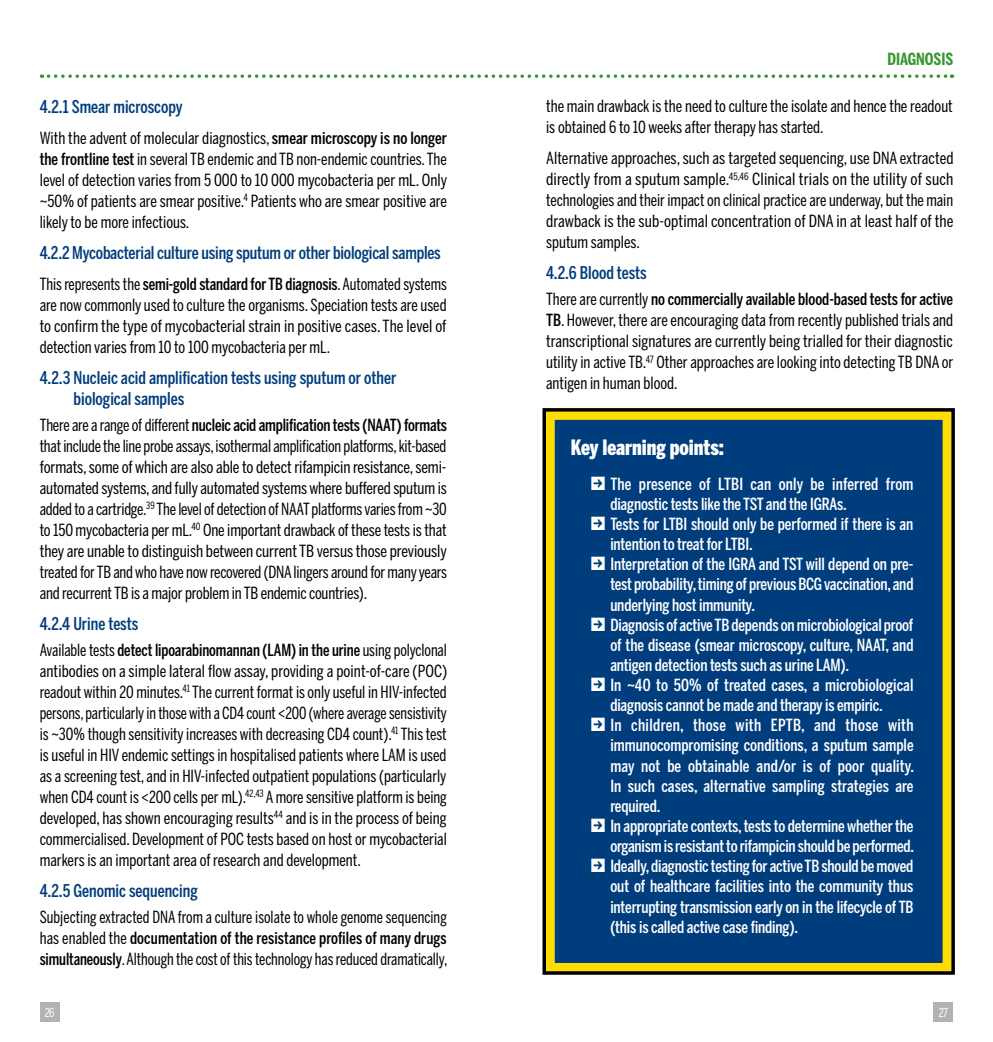
<style>
.page{position:relative;width:993px;height:1042px;background:#fff}
.page>*{position:absolute;margin:0;border:0;box-sizing:border-box;transform-origin:0 0}
.t1{font:900 21px "Benton Sans Compressed";color:#fff}
.t2{font:500 17.5px/21px "Benton Sans Compressed";letter-spacing:-.005em;color:#003d7c}
.t3{font:16.62px/21px "Benton Sans Compressed";color:#000;text-align:justify}
.t4{font:500 16.62px "Benton Sans Compressed";letter-spacing:-.01em;color:#fff}
.t5{font:16.62px/21px "Benton Sans Compressed";color:#000;text-align:justify;scale:.96 1}
.t6{font:500 16.62px "Benton Sans Compressed";letter-spacing:.01em;color:#fff}
.t7{font:500 16.62px "Benton Sans Compressed";letter-spacing:.02em;color:#fff}
.t8{font:700 16.62px "Benton Sans Compressed";color:#389530}
.t9{font:12.25px "Benton Sans Compressed";color:#fff}
.s1{font-weight:500}
.s2{font-family:"Mini Pics Directional SA";font-weight:400}
</style>
<div class="page">
<div style="left:40px;top:1002px;width:20px;height:20px;background:#b3b2b2"></div>
<div style="left:933px;top:1002px;width:19px;height:20px;background:#b3b2b2"></div>
<svg style="left:48px;top:74px;width:904px;height:4px"></svg>
<svg style="left:542px;top:408px;width:413px;height:567px;background:#124670"></svg>
<p class="t2" style="left:40px;top:96px;width:144px">4.2.1 Smear microscopy</p>
<p class="t3" style="left:40px;top:127px;width:409px">With the advent of molecular diagnostics, <span class="s1">smear microscopy is no longer the frontline test</span> in several TB endemic and TB non-endemic countries. The level of detection varies from 5 000 to 10 000 mycobacteria per mL. Only ~50% of patients are smear positive.<sup>4</sup> Patients who are smear positive are likely to be more infectious.</p>
<p class="t2" style="left:40px;top:242px;width:402px">4.2.2 Mycobacterial culture using sputum or other biological samples</p>
<p class="t3" style="left:40px;top:273px;width:408px">This represents the <span class="s1">semi-gold standard for TB diagnosis</span>. Automated systems are now commonly used to culture the organisms. Speciation tests are used to confirm the type of mycobacterial strain in positive cases. The level of detection varies from 10 to 100 mycobacteria per mL.</p>
<p class="t2" style="left:73px;top:367px;width:324px;text-indent:-34px">4.2.3 Nucleic acid amplification tests using sputum or other biological samples</p>
<p class="t3" style="left:40px;top:414px;width:409px">There are a range of different <span class="s1">nucleic acid amplification tests (NAAT) formats </span>that include the line probe assays, isothermal amplification platforms, kit-based formats, some of which are also able to detect rifampicin resistance, semi&shy;automated systems, and fully automated systems where buffered sputum is added to a cartridge.<sup>39</sup> The level of detection of NAAT platforms varies from ~30 to 150 mycobacteria per mL.<sup>40</sup> One important drawback of these tests is that they are unable to distinguish between current TB versus those previously treated for TB and who have now recovered (DNA lingers around for many years and recurrent TB is a major problem in TB endemic countries).</p>
<p class="t2" style="left:40px;top:613px;width:100px">4.2.4 Urine tests</p>
<p class="t3" style="left:40px;top:639px;width:409px">Available tests <span class="s1">detect lipoarabinomannan (LAM) in the urine</span> using polyclonal antibodies on a simple lateral flow assay, providing a point-of-care (POC) readout within 20 minutes.<sup>41</sup> The current format is only useful in HIV-infected persons, particularly in those with a CD4 count &lt;200 (where average sensistivity is ~30% though sensitivity increases with decreasing CD4 count).<sup>41</sup> This test is useful in HIV endemic settings in hospitalised patients where LAM is used as a screening test, and in HIV-infected outpatient populations (particularly when CD4 count is &lt;200 cells per mL).<sup>42,43</sup> A more sensitive platform is being developed, has shown encouraging results<sup>44</sup> and is in the process of being commercialised. Development of POC tests based on host or mycobacterial markers is an important area of research and development.</p>
<p class="t2" style="left:40px;top:880px;width:159px">4.2.5 Genomic sequencing</p>
<p class="t5" style="left:40px;top:906px;width:426px">Subjecting extracted DNA from a culture isolate to whole genome sequencing has enabled the <span class="s1">documentation of the resistance profiles of many drugs simultaneously</span>. Although the cost of this technology has reduced dramatically,</p>
<p class="t8" style="left:887px;top:48px;width:67px">DIAGNOSIS</p>
<p class="t3" style="left:546px;top:96px;width:408px">the main drawback is the need to culture the isolate and hence the readout is obtained 6 to 10 weeks after therapy has started.</p>
<p class="t3" style="left:546px;top:148px;width:409px">Alternative approaches, such as targeted sequencing, use DNA extracted directly from a sputum sample.<sup>45,46</sup> Clinical trials on the utility of such technologies and their impact on clinical practice are underway, but the main drawback is the sub-optimal concentration of DNA in at least half of the sputum samples.</p>
<p class="t2" style="left:546px;top:262px;width:102px">4.2.6 Blood tests</p>
<p class="t3" style="left:546px;top:288px;width:408px">There are currently <span class="s1">no commercially available blood-based tests for active TB</span>. However, there are encouraging data from recently published trials and transcriptional signatures are currently being trialled for their diagnostic utility in active TB.<sup>47</sup> Other approaches are looking into detecting TB DNA or antigen in human blood.</p>
<p class="t1" style="left:570px;top:434px;width:155px">Key learning points:</p>
<p class="t6" style="left:590px;top:473px;width:324px"><span class="s2">*</span> The presence of LTBI can only be inferred from</p>
<p class="t4" style="left:610px;top:493px;width:238px">diagnostic tests like the TST and the IGRAs.</p>
<p class="t4" style="left:590px;top:514px;width:324px"><span class="s2">*</span> Tests for LTBI should only be performed if there is an</p>
<p class="t4" style="left:610px;top:534px;width:144px">intention to treat for LTBI.</p>
<p class="t4" style="left:590px;top:554px;width:324px"><span class="s2">*</span> Interpretation of the IGRA and TST will depend on pre-</p>
<p class="t4" style="left:610px;top:574px;width:304px">test probability, timing of previous BCG vaccination, and</p>
<p class="t4" style="left:610px;top:594px;width:146px">underlying host immunity.</p>
<p class="t4" style="left:590px;top:614px;width:324px"><span class="s2">*</span> Diagnosis of active TB depends on microbiological proof</p>
<p class="t4" style="left:610px;top:634px;width:304px">of the disease (smear microscopy, culture, NAAT, and</p>
<p class="t4" style="left:610px;top:655px;width:240px">antigen detection tests such as urine LAM).</p>
<p class="t4" style="left:590px;top:675px;width:324px"><span class="s2">*</span> In ~40 to 50% of treated cases, a microbiological</p>
<p class="t4" style="left:610px;top:695px;width:274px">diagnosis cannot be made and therapy is empiric.</p>
<p class="t7" style="left:590px;top:715px;width:324px"><span class="s2">*</span> In children, those with EPTB, and those with</p>
<p class="t4" style="left:610px;top:735px;width:305px">immunocompromising conditions, a sputum sample</p>
<p class="t6" style="left:610px;top:755px;width:305px">may not be obtainable and/or is of poor quality.</p>
<p class="t4" style="left:610px;top:775px;width:305px">In such cases, alternative sampling strategies are</p>
<p class="t4" style="left:610px;top:795px;width:52px">required.</p>
<p class="t4" style="left:590px;top:816px;width:324px"><span class="s2">*</span> In appropriate contexts, tests to determine whether the</p>
<p class="t4" style="left:610px;top:836px;width:305px">organism is resistant to rifampicin should be performed.</p>
<p class="t4" style="left:590px;top:856px;width:324px"><span class="s2">*</span> Ideally, diagnostic testing for active TB should be moved</p>
<p class="t4" style="left:610px;top:876px;width:304px">out of healthcare facilities into the community thus</p>
<p class="t4" style="left:610px;top:896px;width:304px">interrupting transmission early on in the lifecycle of TB</p>
<p class="t4" style="left:610px;top:916px;width:189px">(this is called active case finding).</p>
<p class="t9" style="left:45px;top:1005px;width:11px">26</p>
<p class="t9" style="left:938px;top:1005px;width:11px">27</p>
</div>
